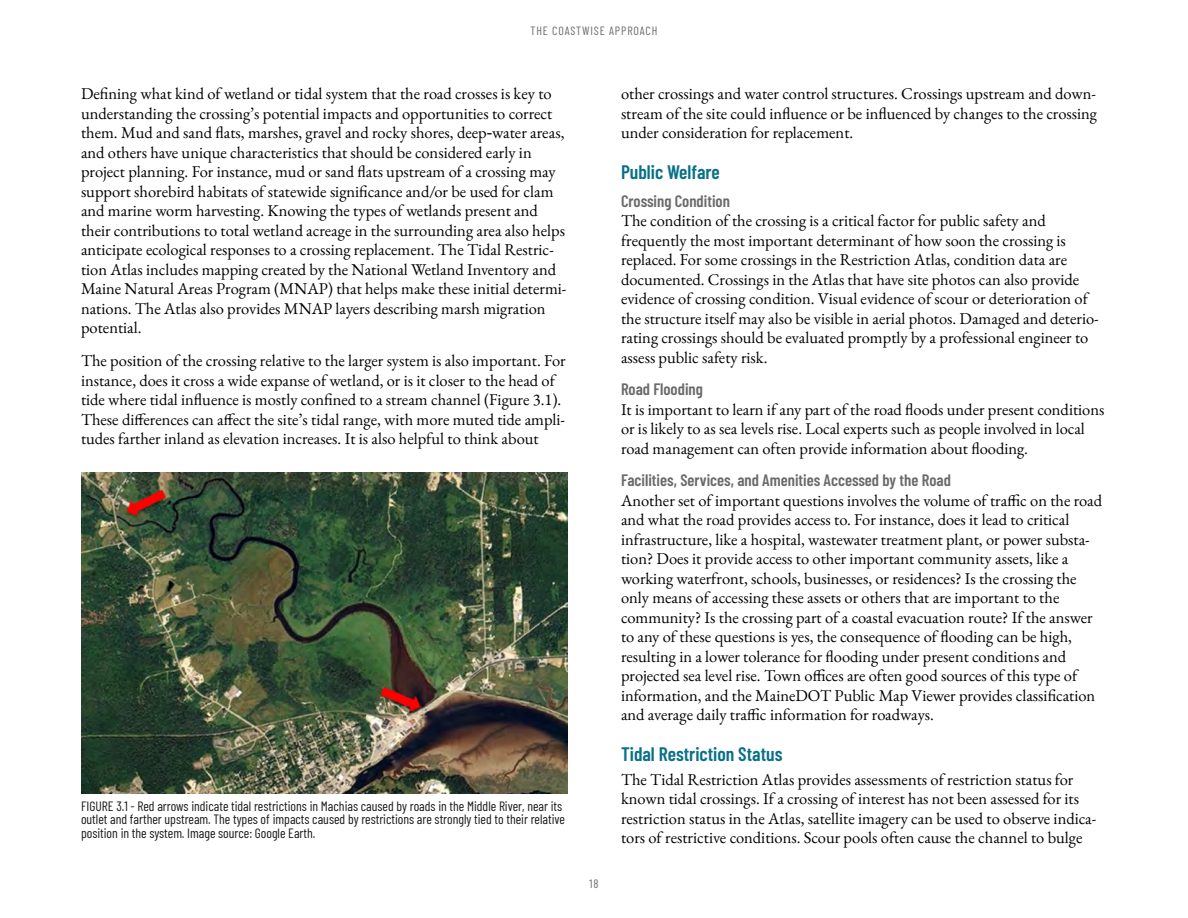
<style>
.page{position:relative;width:1188px;height:918px;background:#fff}
.page>*{position:absolute;margin:0;border:0;box-sizing:border-box;transform-origin:0 0}
.t1{font:600 19.5px "Barlow Condensed";color:#077187}
.t2{font:16.5px/19.5px "EB Garamond";color:#000}
.t3{font:600 16.5px "Barlow Condensed";color:#6a6a6a}
.t4{font:13.5px/13.5px "Barlow Condensed";color:#1a1a1a}
.t5{font:12px "Barlow Condensed";letter-spacing:.075em;color:#6a6a6a}
.s1{font-family:"Arial"}
</style>
<div class="page">
<img style="left:81px;top:473px;width:486px;height:321px">
<p class="t5" style="left:530px;top:23px;width:129px">THE COASTWISE APPROACH</p>
<p class="t2" style="left:81px;top:84px;width:487px">Defining what kind of wetland or tidal system that the road crosses is key to understanding the crossing’s potential impacts and opportunities to correct them. Mud and sand flats, marshes, gravel and rocky shores, deep<span class="s1">-</span>water areas, and others have unique characteristics that should be considered early in project planning. For instance, mud or sand flats upstream of a crossing may support shorebird habitats of statewide significance and/or be used for clam and marine worm harvesting. Knowing the types of wetlands present and their contributions to total wetland acreage in the surrounding area also helps anticipate ecological responses to a crossing replacement. The Tidal Restric‐ tion Atlas includes mapping created by the National Wetland Inventory and Maine Natural Areas Program (MNAP) that helps make these initial determi‐ nations. The Atlas also provides MNAP layers describing marsh migration potential.</p>
<p class="t2" style="left:81px;top:351px;width:486px">The position of the crossing relative to the larger system is also important. For instance, does it cross a wide expanse of wetland, or is it closer to the head of tide where tidal influence is mostly confined to a stream channel (Figure 3.1).<br>These differences can affect the site’s tidal range, with more muted tide ampli‐ tudes farther inland as elevation increases. It is also helpful to think about</p>
<p class="t4" style="left:81px;top:799px;width:486px">FIGURE 3.1 - Red arrows indicate tidal restrictions in Machias caused by roads in the Middle River, near its outlet and farther upstream. The types of impacts caused by restrictions are strongly tied to their relative position in the system. Image source: Google Earth.</p>
<p class="t5" style="left:589px;top:876px;width:11px">18</p>
<p class="t2" style="left:621px;top:84px;width:478px;text-align:justify">other crossings and water control structures. Crossings upstream and down‐ stream of the site could influence or be influenced by changes to the crossing under consideration for replacement.</p>
<p class="t1" style="left:621px;top:159px;width:100px">Public Welfare</p>
<p class="t3" style="left:621px;top:190px;width:110px">Crossing Condition</p>
<p class="t2" style="left:621px;top:211px;width:479px">The condition of the crossing is a critical factor for public safety and frequently the most important determinant of how soon the crossing is replaced. For some crossings in the Restriction Atlas, condition data are documented. Crossings in the Atlas that have site photos can also provide evidence of crossing condition. Visual evidence of scour or deterioration of the structure itself may also be visible in aerial photos. Damaged and deterio‐ rating crossings should be evaluated promptly by a professional engineer to assess public safety risk.</p>
<p class="t3" style="left:621px;top:379px;width:83px">Road Flooding</p>
<p class="t2" style="left:621px;top:399px;width:485px">It is important to learn if any part of the road floods under present conditions or is likely to as sea levels rise. Local experts such as people involved in local road management can often provide information about flooding.</p>
<p class="t3" style="left:621px;top:470px;width:331px">Facilities, Services, and Amenities Accessed by the Road</p>
<p class="t2" style="left:621px;top:490px;width:483px">Another set of important questions involves the volume of traffic on the road and what the road provides access to. For instance, does it lead to critical infrastructure, like a hospital, wastewater treatment plant, or power substa‐ tion? Does it provide access to other important community assets, like a working waterfront, schools, businesses, or residences? Is the crossing the only means of accessing these assets or others that are important to the community? Is the crossing part of a coastal evacuation route? If the answer to any of these questions is yes, the consequence of flooding can be high, resulting in a lower tolerance for flooding under present conditions and projected sea level rise. Town offices are often good sources of this type of information, and the MaineDOT Public Map Viewer provides classification and average daily traffic information for roadways.</p>
<p class="t1" style="left:621px;top:741px;width:163px">Tidal Restriction Status</p>
<p class="t2" style="left:621px;top:769px;width:477px">The Tidal Restriction Atlas provides assessments of restriction status for known tidal crossings. If a crossing of interest has not been assessed for its restriction status in the Atlas, satellite imagery can be used to observe indica‐ tors of restrictive conditions. Scour pools often cause the channel to bulge</p>
</div>
